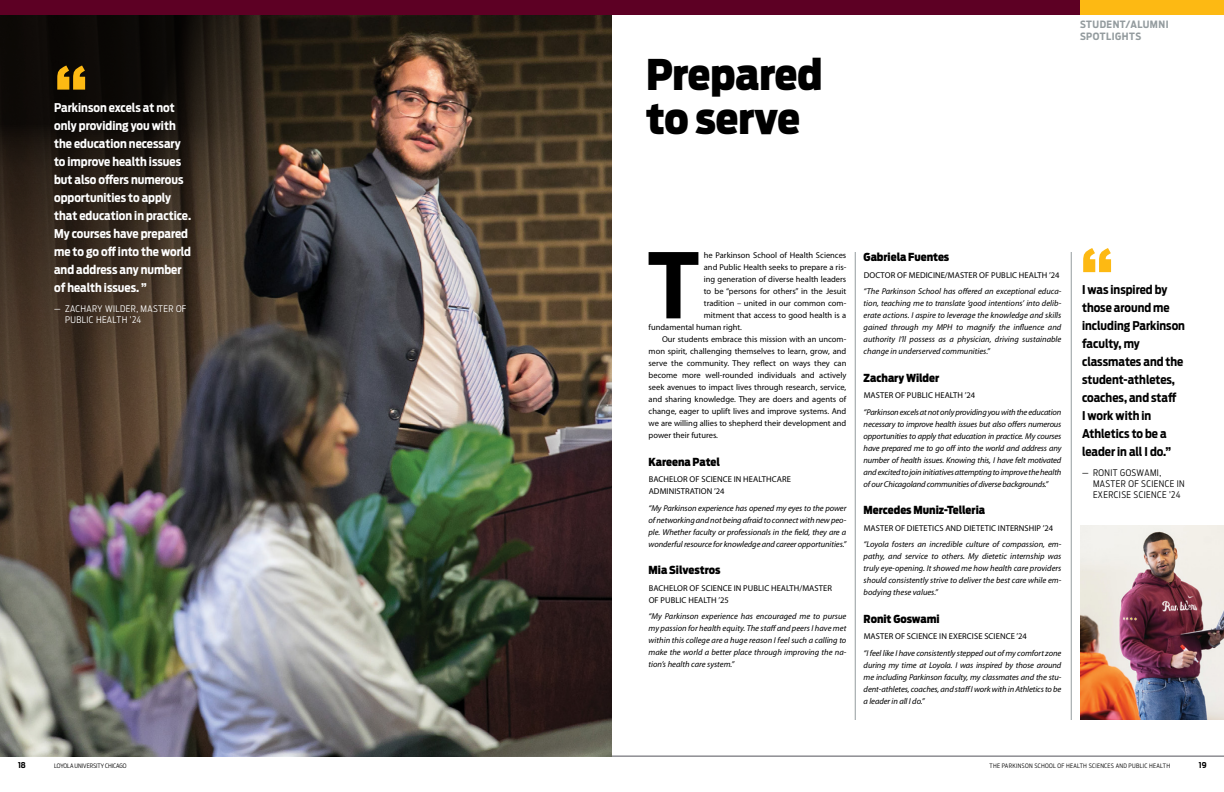
<style>
.page{position:relative;width:1224px;height:792px;background:#fff}
.page>*{position:absolute;margin:0;border:0;box-sizing:border-box;transform-origin:0 0}
.t1{font:700 89.5px "Antenna Cond";color:#000}
.t2{font:700 72px "Antenna Cond";color:#fdb913}
.t3{font:900 42px/44px "Antenna Cond";letter-spacing:-.005em;color:#000}
.t4{font:700 12px/18px "Antenna Cond";color:#fff}
.t5{font:700 12px/18px "Antenna Cond";color:#000}
.t6{font:900 11px "Antenna Cond";color:#000}
.t7{font:700 10px/12px "Antenna Cond";letter-spacing:.05em;color:#949c9f}
.t8{font:300 9px/10.8px "Antenna Cond";letter-spacing:.05em;color:#000}
.t9{font:300 9px/10.8px "Antenna Cond";letter-spacing:.05em;color:#fff}
.t10{font:italic 8.5px/12px "Myriad Pro";letter-spacing:-.01em;color:#000;text-align:justify}
.t11{font:8.5px/12px "Myriad Pro";color:#000}
.t12{font:700 8px "Antenna Cond";color:#000}
.t13{font:300 6px "Antenna Cond";letter-spacing:.045em;color:#000}
.t14{font:300 6px "Antenna Cond";color:#000}
</style>
<div class="page">
<hr style="left:0;top:756px;width:1224px;height:1px;background:#54535b">
<img style="left:353px;top:14px;width:259px;height:743px">
<img style="left:0;top:14px;width:353px;height:743px">
<hr style="left:855px;top:252px;width:1px;height:468px;background:#949c9f">
<hr style="left:1071px;top:252px;width:1px;height:468px;background:#949c9f">
<img style="left:1080px;top:525px;width:144px;height:195px">
<div style="left:0;top:0;width:1224px;height:14px;background:#5d0024"></div>
<div style="left:1080px;top:0;width:144px;height:14px;background:#fdb913"></div>
<h2 class="t2" style="left:54px;top:44px;width:36px">“</h2>
<p class="t4" style="left:54px;top:98px;width:139px">Parkinson excels at not only providing you with the education necessary to improve health issues but also offers numerous opportunities to apply that education in practice.<br>My courses have prepared me to go off into the world and address any number of health issues. ”</p>
<p class="t9" style="left:65px;top:303px;width:123px;text-indent:-11px">— ZACHARY WILDER, MASTER OF<br>PUBLIC HEALTH ’24</p>
<h3 class="t3" style="left:646px;top:52px;width:178px">Prepared to serve</h3>
<p class="t7" style="left:1080px;top:18px;width:90px">STUDENT/ALUMNI<br>SPOTLIGHTS</p>
<h1 class="t1" style="left:648px;top:225px;width:53px">T</h1>
<p class="t11" style="left:704px;top:249px;width:144px">he Parkinson School of Health Sciences</p>
<p class="t11" style="left:704px;top:261px;width:144px">and Public Health seeks to prepare a ris-</p>
<p class="t11" style="left:704px;top:273px;width:144px">ing generation of diverse health leaders</p>
<p class="t11" style="left:704px;top:285px;width:144px">to be “persons for others” in the Jesuit</p>
<p class="t11" style="left:704px;top:297px;width:144px">tradition – united in our common com-</p>
<p class="t11" style="left:704px;top:309px;width:144px">mitment that access to good health is a</p>
<p class="t11" style="left:649px;top:321px;width:95px">fundamental human right.</p>
<p class="t11" style="left:662px;top:333px;width:186px">Our students embrace this mission with an uncom-</p>
<p class="t11" style="left:649px;top:345px;width:199px">mon spirit, challenging themselves to learn, grow, and</p>
<p class="t11" style="left:649px;top:357px;width:199px">serve the community. They reflect on ways they can</p>
<p class="t11" style="left:649px;top:369px;width:199px">become more well-rounded individuals and actively</p>
<p class="t11" style="left:649px;top:381px;width:199px">seek avenues to impact lives through research, service,</p>
<p class="t11" style="left:649px;top:393px;width:199px">and sharing knowledge. They are doers and agents of</p>
<p class="t11" style="left:649px;top:405px;width:199px">change, eager to uplift lives and improve systems. And</p>
<p class="t11" style="left:649px;top:417px;width:199px">we are willing allies to shepherd their development and</p>
<p class="t11" style="left:649px;top:429px;width:71px">power their futures.</p>
<p class="t6" style="left:649px;top:454px;width:73px">Kareena Patel</p>
<p class="t11" style="left:649px;top:473px;width:144px">BACHELOR OF SCIENCE IN HEALTHCARE<br>ADMINISTRATION ’24</p>
<p class="t10" style="left:649px;top:502px;width:199px">“My Parkinson experience has opened my eyes to the power of networking and not being afraid to connect with new peo&shy;ple. Whether faculty or professionals in the field, they are a wonderful resource for knowledge and career opportunities.”</p>
<p class="t6" style="left:649px;top:563px;width:73px">Mia Silvestros</p>
<p class="t11" style="left:649px;top:582px;width:185px">BACHELOR OF SCIENCE IN PUBLIC HEALTH/MASTER<br>OF PUBLIC HEALTH ’25</p>
<p class="t10" style="left:649px;top:610px;width:199px">“My Parkinson experience has encouraged me to pursue my passion for health equity. The staff and peers I have met within this college are a huge reason I feel such a calling to make the world a better place through improving the na&shy;tion’s health care system.”</p>
<p class="t6" style="left:864px;top:249px;width:87px">Gabriela Fuentes</p>
<p class="t11" style="left:864px;top:269px;width:197px">DOCTOR OF MEDICINE/MASTER OF PUBLIC HEALTH ’24</p>
<p class="t10" style="left:864px;top:285px;width:199px">“The Parkinson School has offered an exceptional educa&shy;tion, teaching me to translate ‘good intentions’ into delib&shy;erate actions. I aspire to leverage the knowledge and skills gained through my MPH to magnify the influence and authority I’ll possess as a physician, driving sustainable change in underserved communities.”</p>
<p class="t6" style="left:864px;top:370px;width:77px">Zachary Wilder</p>
<p class="t11" style="left:864px;top:389px;width:113px">MASTER OF PUBLIC HEALTH ’24</p>
<p class="t10" style="left:864px;top:406px;width:199px">“Parkinson excels at not only providing you with the education necessary to improve health issues but also offers numerous opportunities to apply that education in practice. My courses have prepared me to go off into the world and address any number of health issues. Knowing this, I have felt motivated and excited to join initiatives attempting to improve the health of our Chicagoland communities of diverse backgrounds.”</p>
<p class="t6" style="left:864px;top:502px;width:123px">Mercedes Muniz-Telleria</p>
<p class="t11" style="left:864px;top:522px;width:191px">MASTER OF DIETETICS AND DIETETIC INTERNSHIP ’24</p>
<p class="t10" style="left:864px;top:538px;width:199px">“Loyola fosters an incredible culture of compassion, em&shy;pathy, and service to others. My dietetic internship was truly eye-opening. It showed me how health care providers should consistently strive to deliver the best care while em&shy;bodying these values.”</p>
<p class="t6" style="left:864px;top:611px;width:78px">Ronit Goswami</p>
<p class="t11" style="left:864px;top:630px;width:165px">MASTER OF SCIENCE IN EXERCISE SCIENCE ’24</p>
<p class="t10" style="left:864px;top:647px;width:199px">“I feel like I have consistently stepped out of my comfort zone during my time at Loyola. I was inspired by those around me including Parkinson faculty, my classmates and the stu&shy;dent-athletes, coaches, and staff I work with in Athletics to be a leader in all I do.”</p>
<h2 class="t2" style="left:1080px;top:227px;width:36px">“</h2>
<h3 class="t5" style="left:1082px;top:281px;width:105px">I was inspired by those around me including Parkinson faculty, my classmates and the student-athletes, coaches, and staff<br>I work with in<br>Athletics to be a leader in all I do.”</h3>
<p class="t8" style="left:1093px;top:467px;width:93px;text-indent:-11px">— RONIT GOSWAMI,<br>MASTER OF SCIENCE IN<br>EXERCISE SCIENCE ’24</p>
<p class="t12" style="left:18px;top:759px;width:9px">18</p>
<p class="t14" style="left:54px;top:762px;width:74px">LOYOLA UNIVERSITY CHICAGO</p>
<p class="t13" style="left:990px;top:762px;width:182px">THE PARKINSON SCHOOL OF HEALTH SCIENCES AND PUBLIC HEALTH</p>
<p class="t12" style="left:1199px;top:760px;width:9px">19</p>
</div>
